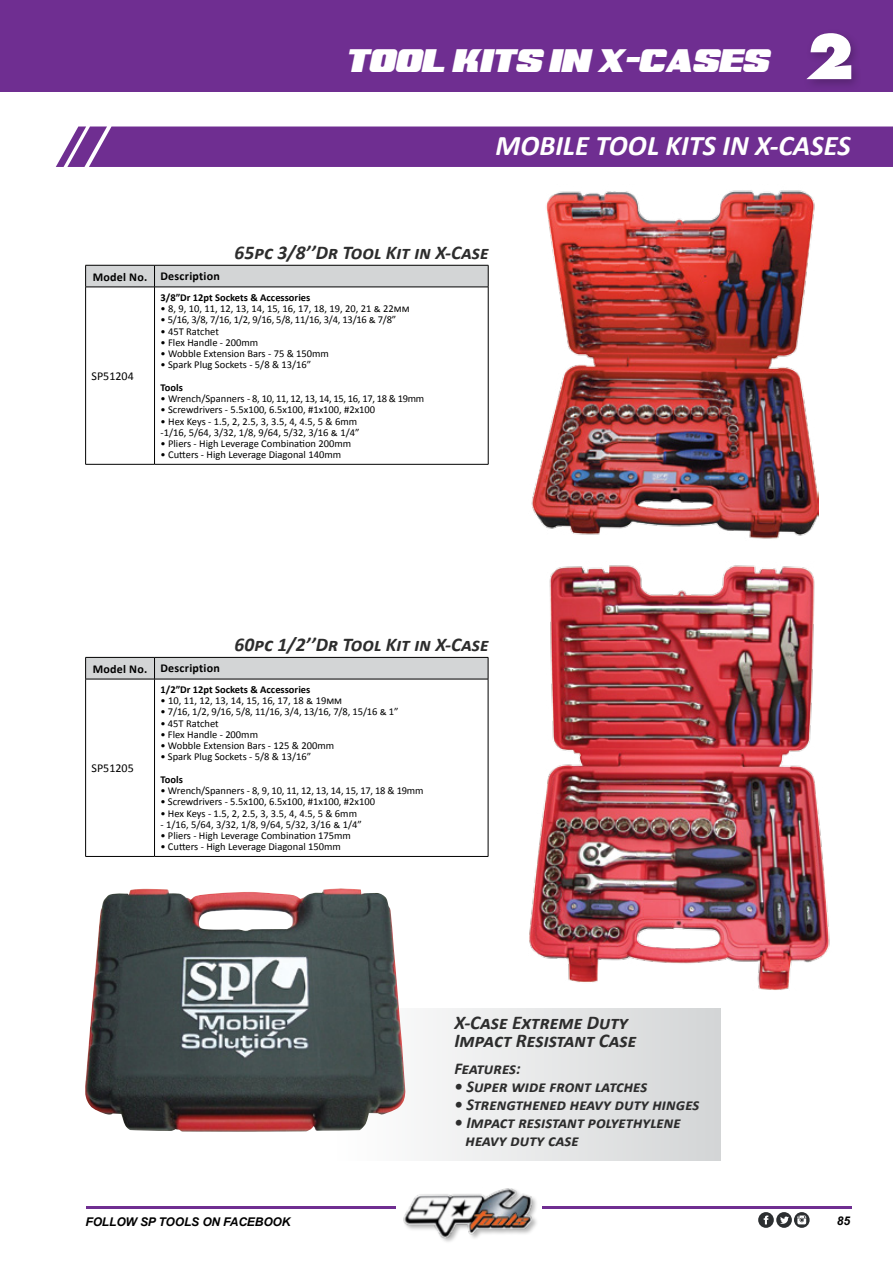
<style>
.page{position:relative;width:893px;height:1263px;background:#fff}
.page>*{position:absolute;margin:0;border:0;box-sizing:border-box;transform-origin:0 0}
.t1{font:italic 700 28.5px "Calibri";color:#fff}
.t2{font:italic 28.5px "Super Retro M54";color:#fff}
.t3{font:italic 700 19.5px/18px "Calibri";color:#2d2d2d}
.t4{font:italic 700 16.5px/18px "Calibri";color:#2d2d2d}
.t5{font:700 12px "Calibri";letter-spacing:.02em;color:#000}
.t6{font:italic 700 12px "Arial";letter-spacing:-.01em;color:#000}
.t7{font:12px "Calibri";color:#000}
.t8{font:10.5px/11.2px "Calibri";color:#000}
.t9{font:10.5px "Calibri";letter-spacing:-.02em;color:#000}
.t10{font:700 10.5px "Calibri";color:#000}
.t11{font:10.5px "Calibri";letter-spacing:-.03em;color:#000}
.s1{font-family:"Futura Std";font-weight:800;font-style:normal;font-size:60px}
</style>
<div class="page">
<div style="left:0;top:0;width:893px;height:92px;background:#6f2e91"></div>
<div style="left:802px;top:29px;width:60px;height:63px;background:#000;opacity:.22"></div>
<div style="left:335px;top:1008px;width:386px;height:153px;background:linear-gradient(to right,#fff,#d3d5d6)"></div>
<hr style="left:85px;top:287px;width:1px;height:177px;background:#000">
<hr style="left:154px;top:287px;width:1px;height:177px;background:#000">
<hr style="left:488px;top:287px;width:1px;height:177px;background:#000">
<hr style="left:85px;top:464px;width:70px;height:1px;background:#000">
<hr style="left:155px;top:464px;width:333px;height:1px;background:#000">
<hr style="left:85px;top:287px;width:70px;height:1px;background:#000">
<svg style="left:85px;top:265px;width:404px;height:22px;background:#c5c6c7"></svg>
<hr style="left:155px;top:287px;width:333px;height:1px;background:#000">
<img style="left:531px;top:190px;width:288px;height:349px">
<img style="left:529px;top:565px;width:301px;height:425px">
<hr style="left:85px;top:679px;width:1px;height:177px;background:#000">
<hr style="left:154px;top:679px;width:1px;height:177px;background:#000">
<hr style="left:488px;top:679px;width:1px;height:177px;background:#000">
<hr style="left:85px;top:856px;width:70px;height:1px;background:#000">
<hr style="left:155px;top:856px;width:333px;height:1px;background:#000">
<hr style="left:85px;top:679px;width:70px;height:1px;background:#000">
<svg style="left:85px;top:657px;width:404px;height:22px;background:#c4c6c7"></svg>
<hr style="left:155px;top:679px;width:333px;height:1px;background:#000">
<img style="left:85px;top:888px;width:320px;height:244px">
<div style="left:56px;top:126px;width:837px;height:41px;background:#6f2e91"></div>
<svg style="left:794px;top:1212px;width:16px;height:16px"></svg>
<svg style="left:776px;top:1212px;width:16px;height:16px"></svg>
<svg style="left:758px;top:1212px;width:16px;height:16px"></svg>
<svg style="left:764px;top:1215px;width:4px;height:9px"></svg>
<svg style="left:797px;top:1215px;width:9px;height:9px"></svg>
<svg style="left:780px;top:1216px;width:9px;height:8px"></svg>
<img style="left:403px;top:1188px;width:133px;height:53px">
<hr style="left:542px;top:1206px;width:309px;height:2px;background:#6f2e91">
<hr style="left:86px;top:1206px;width:310px;height:2px;background:#6f2e91">
<h1 class="t2" style="left:345px;top:49px;width:511px">TOOL KITS IN X-CASES <span class="s1">2</span></h1>
<h1 class="t1" style="left:495px;top:128px;width:357px">MOBILE TOOL KITS IN X-CASES</h1>
<p class="t5" style="left:93px;top:269px;width:129px">Model No. Description</p>
<h2 class="t3" style="left:235px;top:243px;width:256px">65pc 3/8’’Dr Tool Kit in X-Case</h2>
<p class="t7" style="left:92px;top:369px;width:44px">SP51204</p>
<p class="t10" style="left:161px;top:291px;width:151px">3/8”Dr 12pt Sockets &amp; Accessories</p>
<p class="t8" style="left:161px;top:303px;width:251px">• 8, 9, 10, 11, 12, 13, 14, 15, 16, 17, 18, 19, 20, 21 &amp; 22mm</p>
<p class="t9" style="left:161px;top:313px;width:237px">• 5/16, 3/8, 7/16, 1/2, 9/16, 5/8, 11/16, 3/4, 13/16 &amp; 7/8”</p>
<p class="t8" style="left:161px;top:325px;width:60px">• 45T Ratchet</p>
<p class="t8" style="left:161px;top:337px;width:99px">• Flex Handle - 200mm</p>
<p class="t8" style="left:161px;top:348px;width:170px">• Wobble Extension Bars - 75 &amp; 150mm</p>
<p class="t8" style="left:161px;top:359px;width:152px">• Spark Plug Sockets - 5/8 &amp; 13/16”</p>
<p class="t10" style="left:161px;top:381px;width:24px">Tools</p>
<p class="t11" style="left:161px;top:392px;width:265px">• Wrench/Spanners - 8, 10, 11, 12, 13, 14, 15, 16, 17, 18 &amp; 19mm</p>
<p class="t8" style="left:161px;top:404px;width:216px">• Screwdrivers - 5.5x100, 6.5x100, #1x100, #2x100</p>
<p class="t8" style="left:161px;top:415px;width:200px">• Hex Keys - 1.5, 2, 2.5, 3, 3.5, 4, 4.5, 5 &amp; 6mm -1/16, 5/64, 3/32, 1/8, 9/64, 5/32, 3/16 &amp; 1/4”</p>
<p class="t8" style="left:161px;top:438px;width:192px">• Pliers - High Leverage Combination 200mm</p>
<p class="t8" style="left:161px;top:449px;width:182px">• Cutters - High Leverage Diagonal 140mm</p>
<h2 class="t3" style="left:235px;top:635px;width:256px">60pc 1/2’’Dr Tool Kit in X-Case</h2>
<p class="t5" style="left:93px;top:661px;width:129px">Model No. Description</p>
<p class="t7" style="left:92px;top:761px;width:44px">SP51205</p>
<p class="t10" style="left:161px;top:683px;width:151px">1/2”Dr 12pt Sockets &amp; Accessories</p>
<p class="t8" style="left:161px;top:695px;width:183px">• 10, 11, 12, 13, 14, 15, 16, 17, 18 &amp; 19mm</p>
<p class="t8" style="left:161px;top:706px;width:239px">• 7/16, 1/2, 9/16, 5/8, 11/16, 3/4, 13/16, 7/8, 15/16 &amp; 1”</p>
<p class="t8" style="left:161px;top:718px;width:60px">• 45T Ratchet</p>
<p class="t8" style="left:161px;top:729px;width:99px">• Flex Handle - 200mm</p>
<p class="t8" style="left:161px;top:740px;width:175px">• Wobble Extension Bars - 125 &amp; 200mm</p>
<p class="t8" style="left:161px;top:751px;width:152px">• Spark Plug Sockets - 5/8 &amp; 13/16”</p>
<p class="t10" style="left:161px;top:773px;width:24px">Tools</p>
<p class="t9" style="left:161px;top:784px;width:264px">• Wrench/Spanners - 8, 9, 10, 11, 12, 13, 14, 15, 17, 18 &amp; 19mm</p>
<p class="t8" style="left:161px;top:796px;width:216px">• Screwdrivers - 5.5x100, 6.5x100, #1x100, #2x100</p>
<p class="t8" style="left:161px;top:807px;width:198px">• Hex Keys - 1.5, 2, 2.5, 3, 3.5, 4, 4.5, 5 &amp; 6mm</p>
<p class="t8" style="left:161px;top:819px;width:203px">- 1/16, 5/64, 3/32, 1/8, 9/64, 5/32, 3/16 &amp; 1/4”</p>
<p class="t8" style="left:161px;top:830px;width:192px">• Pliers - High Leverage Combination 175mm</p>
<p class="t8" style="left:161px;top:841px;width:182px">• Cutters - High Leverage Diagonal 150mm</p>
<h2 class="t3" style="left:454px;top:1014px;width:184px">X-Case Extreme Duty<br>Impact Resistant Case</h2>
<h3 class="t4" style="left:454px;top:1060px;width:68px">Features:</h3>
<h3 class="t4" style="left:454px;top:1078px;width:195px">• Super wide front latches</h3>
<h3 class="t4" style="left:454px;top:1096px;width:247px">• Strengthened heavy duty hinges</h3>
<h3 class="t4" style="left:466px;top:1114px;width:217px;text-indent:-11px">• Impact resistant polyethylene heavy duty case</h3>
<p class="t6" style="left:86px;top:1213px;width:206px">FOLLOW SP TOOLS ON FACEBOOK</p>
<p class="t6" style="left:837px;top:1213px;width:15px">85</p>
</div>
